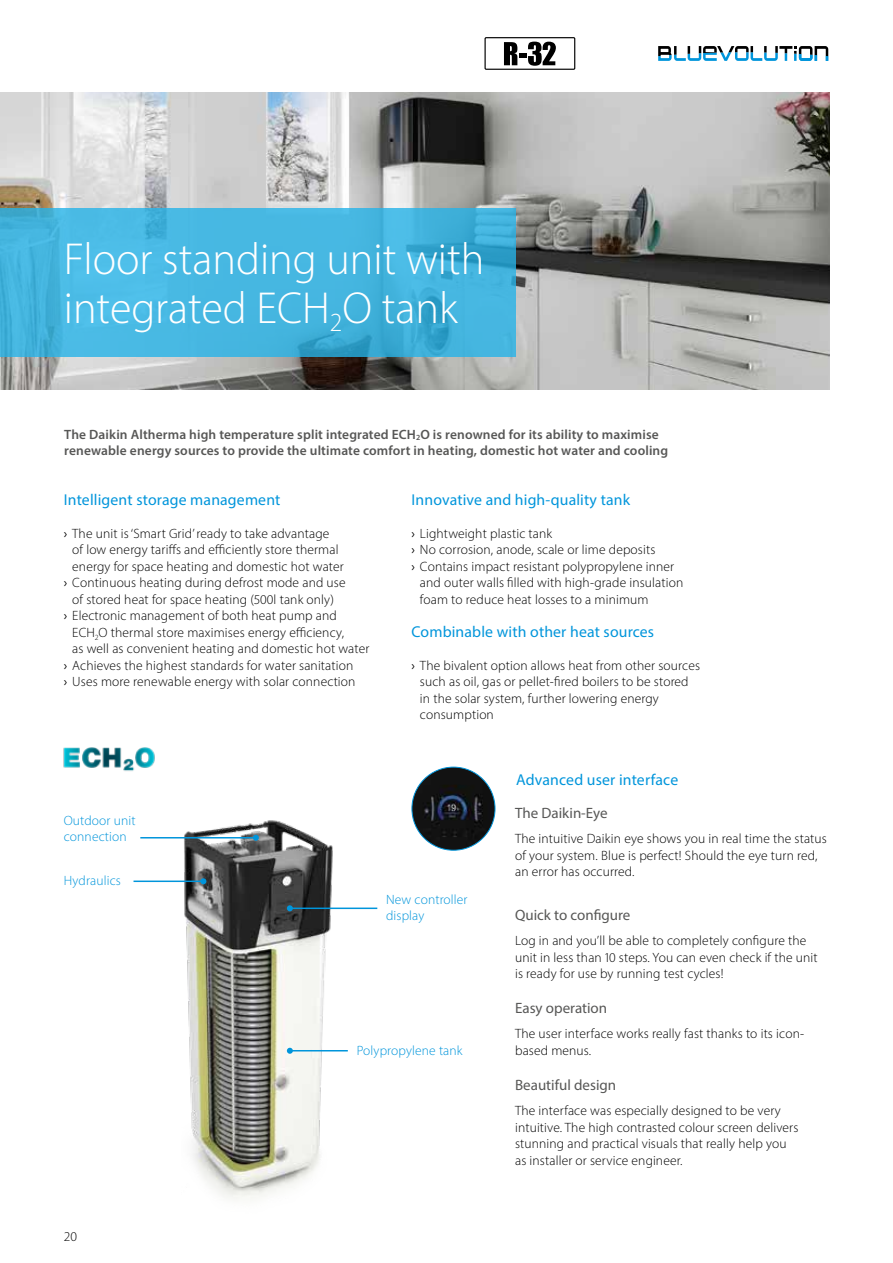
<style>
.page{position:relative;width:893px;height:1263px;background:#fff}
.page>*{position:absolute;margin:0;border:0;box-sizing:border-box;transform-origin:0 0}
.t1{font:300 45px/49.5px "Myriad Pro";color:#fff}
.t2{font:15.75px "Myriad Pro";letter-spacing:.01em;color:#0095db}
.t3{font:15px "Myriad Pro";color:#575756}
.t4{font:300 13.5px/16.5px "Myriad Pro";letter-spacing:.01em;color:#000}
.t5{font:600 13.5px/16.5px "Myriad Pro";letter-spacing:.01em;color:#575756}
.t6{font:300 13.5px/16.2px "Myriad Pro";letter-spacing:.01em;color:#0095db}
.s1{font-weight:400}
</style>
<div class="page">
<img style="left:0;top:93px;width:829px;height:296px">
<img style="left:63px;top:747px;width:92px;height:24px">
<svg style="left:0;top:208px;width:516px;height:149px;background:#44b4df"></svg>
<svg style="left:658px;top:46px;width:170px;height:15px"></svg>
<div style="left:484px;top:37px;width:91px;height:33px;border:1px solid #000"></div>
<svg style="left:504px;top:42px;width:13px;height:23px"></svg>
<svg style="left:528px;top:42px;width:28px;height:24px"></svg>
<div style="left:519px;top:53px;width:8px;height:5px;background:#000"></div>
<img style="left:412px;top:767px;width:83px;height:83px;border-radius:42px">
<img style="left:181px;top:820px;width:155px;height:379px">
<hr style="left:134px;top:880px;width:69px;height:2px;background:#0095db">
<svg style="left:200px;top:878px;width:6px;height:6px"></svg>
<hr style="left:290px;top:1050px;width:58px;height:1px;background:#0095db">
<svg style="left:287px;top:1048px;width:6px;height:6px"></svg>
<hr style="left:290px;top:907px;width:87px;height:2px;background:#0095db">
<svg style="left:287px;top:905px;width:6px;height:6px"></svg>
<hr style="left:140px;top:837px;width:116px;height:1px;background:#0095db">
<svg style="left:253px;top:835px;width:6px;height:6px"></svg>
<h1 class="t1" style="left:64px;top:233px;width:422px">Floor standing unit with integrated ECH<sub>2</sub>O tank</h1>
<p class="t5" style="left:64px;top:425px;width:605px">The Daikin Altherma high temperature split integrated ECH<sub>2</sub>O is renowned for its ability to maximise renewable energy sources to provide the ultimate comfort in heating, domestic hot water and cooling</p>
<p class="t2" style="left:64px;top:490px;width:218px">Intelligent storage management</p>
<p class="t4" style="left:64px;top:525px;width:267px"><span class="s1">›</span> The unit is ‘Smart Grid’ ready to take advantage</p>
<p class="t4" style="left:72px;top:541px;width:268px">of low energy tariffs and efficiently store thermal</p>
<p class="t4" style="left:72px;top:558px;width:273px">energy for space heating and domestic hot water</p>
<p class="t4" style="left:64px;top:574px;width:283px"><span class="s1">›</span> Continuous heating during defrost mode and use</p>
<p class="t4" style="left:72px;top:591px;width:263px">of stored heat for space heating (500l tank only)</p>
<p class="t4" style="left:64px;top:607px;width:275px"><span class="s1">›</span> Electronic management of both heat pump and</p>
<p class="t4" style="left:72px;top:624px;width:273px">ECH<sub>2</sub>O thermal store maximises energy efficiency,</p>
<p class="t4" style="left:72px;top:640px;width:299px">as well as convenient heating and domestic hot water</p>
<p class="t4" style="left:64px;top:657px;width:291px"><span class="s1">›</span> Achieves the highest standards for water sanitation</p>
<p class="t4" style="left:64px;top:673px;width:293px"><span class="s1">›</span> Uses more renewable energy with solar connection</p>
<p class="t2" style="left:411px;top:490px;width:220px">Innovative and high-quality tank</p>
<p class="t4" style="left:411px;top:525px;width:142px"><span class="s1">›</span> Lightweight plastic tank</p>
<p class="t4" style="left:411px;top:541px;width:245px"><span class="s1">›</span> No corrosion, anode, scale or lime deposits</p>
<p class="t4" style="left:411px;top:558px;width:264px"><span class="s1">›</span> Contains impact resistant polypropylene inner</p>
<p class="t4" style="left:420px;top:574px;width:265px">and outer walls filled with high-grade insulation</p>
<p class="t4" style="left:420px;top:591px;width:230px">foam to reduce heat losses to a minimum</p>
<p class="t2" style="left:411px;top:622px;width:244px">Combinable with other heat sources</p>
<p class="t4" style="left:420px;top:657px;width:282px;text-indent:-9px"><span class="s1">›</span> The bivalent option allows heat from other sources such as oil, gas or pellet-fired boilers to be stored in the solar system, further lowering energy consumption</p>
<p class="t2" style="left:516px;top:770px;width:164px">Advanced user interface</p>
<p class="t6" style="left:64px;top:812px;width:73px">Outdoor unit connection</p>
<p class="t6" style="left:64px;top:872px;width:59px">Hydraulics</p>
<p class="t4" style="left:64px;top:1228px;width:15px">20</p>
<p class="t6" style="left:386px;top:891px;width:83px">New controller display</p>
<p class="t6" style="left:357px;top:1042px;width:107px">Polypropylene tank</p>
<p class="t3" style="left:515px;top:804px;width:94px">The Daikin-Eye</p>
<p class="t4" style="left:515px;top:830px;width:313px">The intuitive Daikin eye shows you in real time the status of your system. Blue is perfect! Should the eye turn red, an error has occurred.</p>
<p class="t3" style="left:515px;top:906px;width:117px">Quick to configure</p>
<p class="t4" style="left:515px;top:932px;width:304px">Log in and you’ll be able to completely configure the unit in less than 10 steps. You can even check if the unit is ready for use by running test cycles!</p>
<p class="t3" style="left:515px;top:999px;width:94px">Easy operation</p>
<p class="t4" style="left:515px;top:1025px;width:290px">The user interface works really fast thanks to its icon&shy;based menus.</p>
<p class="t3" style="left:515px;top:1076px;width:103px">Beautiful design</p>
<p class="t4" style="left:515px;top:1102px;width:285px">The interface was especially designed to be very intuitive. The high contrasted colour screen delivers stunning and practical visuals that really help you as installer or service engineer.</p>
</div>
